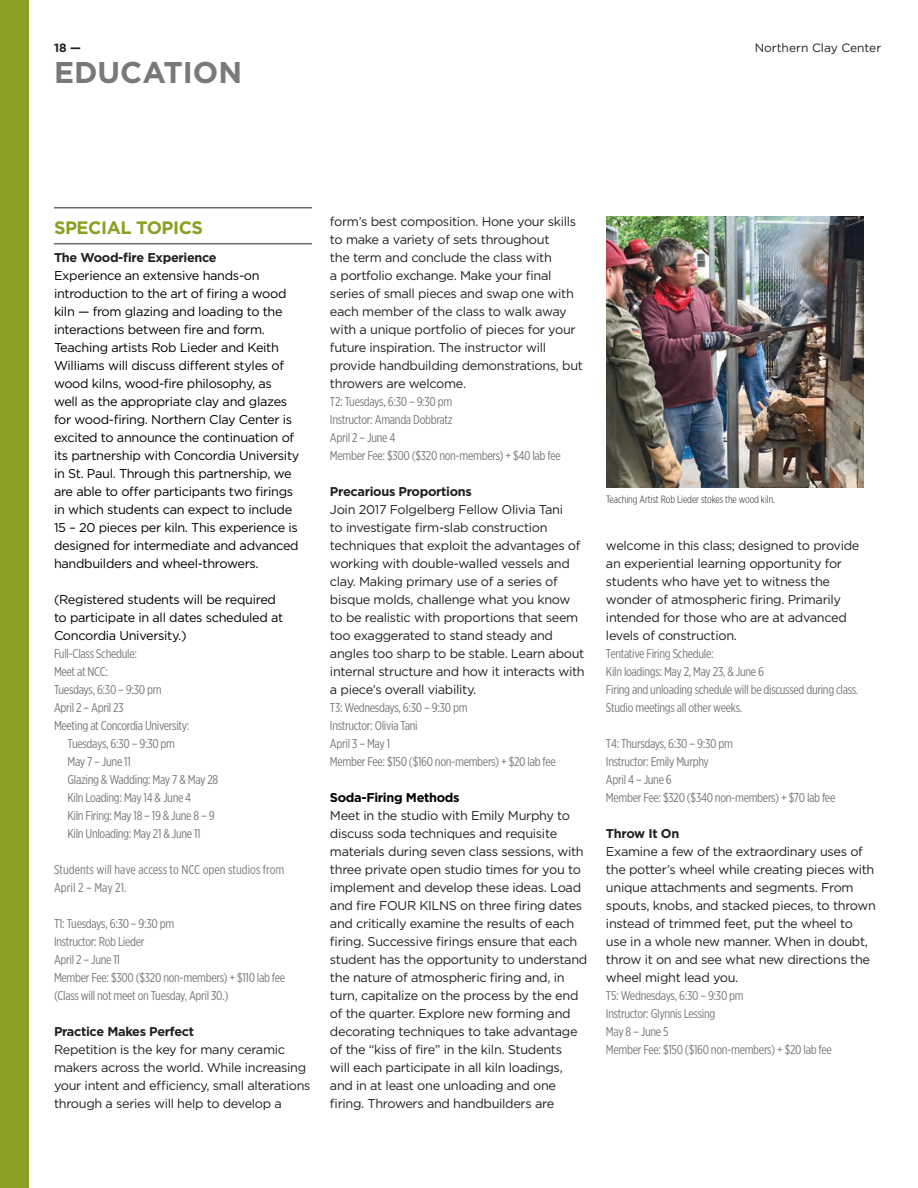
<style>
.page{position:relative;width:918px;height:1188px;background:#fff}
.page>*{position:absolute;margin:0;border:0;box-sizing:border-box;transform-origin:0 0}
.t1{font:700 30px "Gotham";color:#7a797a}
.t2{font:700 18px "Gotham";letter-spacing:-.025em;color:#8aa022}
.Class_Title{font:12.75px/18px "Gotham";letter-spacing:-.025em;color:#231f20}
.Class_Title-2{font:12.75px "Gotham X Narrow";letter-spacing:-.025em;color:#7a797a}
.Class_Title-3{font:12.75px/18px "Gotham";letter-spacing:-.025em;color:#000}
.Class_Title-4{font:700 12.75px "Gotham";letter-spacing:-.025em;color:#231f20}
.Class_Title-5{font:12.75px/18px "Gotham X Narrow";color:#7a797a}
.t3{font:700 12.75px "Gotham";letter-spacing:-.025em;color:#000}
.t4{font:12px "Gotham";color:#231f20}
.t5{font:700 12px "Gotham";color:#231f20}
.photo_caption{font:300 10.5px "Gotham X Narrow";letter-spacing:-.01em;color:#231f20}
</style>
<div class="page">
<hr style="left:54px;top:207px;width:258px;height:1px;background:#231f20">
<hr style="left:54px;top:243px;width:258px;height:1px;background:#231f20">
<img style="left:606px;top:216px;width:258px;height:271px">
<div style="left:0;top:0;width:29px;height:1188px;background:#8aa022"></div>
<p class="t5" style="left:54px;top:41px;width:28px">18 —</p>
<p class="t4" style="left:755px;top:41px;width:128px">Northern Clay Center</p>
<p class="t1" style="left:54px;top:55px;width:190px">EDUCATION</p>
<p class="t2" style="left:54px;top:217px;width:151px">SPECIAL TOPICS</p>
<p class="Class_Title-4" style="left:54px;top:250px;width:164px">The Wood-fire Experience</p>
<p class="Class_Title-3" style="left:54px;top:267px;width:247px">Experience an extensive hands-on introduction to the art of firing a wood kiln — from glazing and loading to the interactions between fire and form.<br>Teaching artists Rob Lieder and Keith Williams will discuss different styles of wood kilns, wood-fire philosophy, as<br>well as the appropriate clay and glazes for wood-firing. Northern Clay Center is excited to announce the continuation of its partnership with Concordia University in St. Paul. Through this partnership, we are able to offer participants two firings in which students can expect to include 15 – 20 pieces per kiln. This experience is designed for intermediate and advanced handbuilders and wheel-throwers.</p>
<p class="Class_Title-3" style="left:54px;top:591px;width:231px">(Registered students will be required to participate in all dates scheduled at<br>Concordia University.)</p>
<p class="Class_Title-2" style="left:54px;top:646px;width:85px">Full-Class Schedule:</p>
<p class="Class_Title-2" style="left:54px;top:664px;width:56px">Meet at NCC:</p>
<p class="Class_Title-2" style="left:54px;top:682px;width:109px">Tuesdays, 6:30 – 9:30 pm</p>
<p class="Class_Title-2" style="left:54px;top:700px;width:71px">April 2 – April 23</p>
<p class="Class_Title-2" style="left:54px;top:718px;width:137px">Meeting at Concordia University:</p>
<p class="Class_Title-2" style="left:68px;top:736px;width:109px">Tuesdays, 6:30 – 9:30 pm</p>
<p class="Class_Title-2" style="left:68px;top:754px;width:65px">May 7 – June 11</p>
<p class="Class_Title-2" style="left:68px;top:772px;width:152px">Glazing &amp; Wadding: May 7 &amp; May 28</p>
<p class="Class_Title-2" style="left:68px;top:790px;width:125px">Kiln Loading: May 14 &amp; June 4</p>
<p class="Class_Title-2" style="left:68px;top:808px;width:149px">Kiln Firing: May 18 – 19 &amp; June 8 – 9</p>
<p class="Class_Title-2" style="left:68px;top:826px;width:135px">Kiln Unloading: May 21 &amp; June 11</p>
<p class="Class_Title-5" style="left:54px;top:861px;width:232px">Students will have access to NCC open studios from<br>April 2 – May 21.</p>
<p class="Class_Title-2" style="left:54px;top:916px;width:122px">T1: Tuesdays, 6:30 – 9:30 pm</p>
<p class="Class_Title-2" style="left:54px;top:934px;width:92px">Instructor: Rob Lieder</p>
<p class="Class_Title-2" style="left:54px;top:952px;width:67px">April 2 – June 11</p>
<p class="Class_Title-2" style="left:54px;top:970px;width:233px">Member Fee: $300 ($320 non-members) + $110 lab fee</p>
<p class="Class_Title-2" style="left:54px;top:988px;width:176px">(Class will not meet on Tuesday, April 30.)</p>
<p class="Class_Title-4" style="left:54px;top:1024px;width:142px">Practice Makes Perfect</p>
<p class="Class_Title" style="left:54px;top:1041px;width:258px">Repetition is the key for many ceramic makers across the world. While increasing your intent and efficiency, small alterations through a series will help to develop a</p>
<p class="Class_Title" style="left:330px;top:213px;width:255px">form’s best composition. Hone your skills to make a variety of sets throughout<br>the term and conclude the class with<br>a portfolio exchange. Make your final series of small pieces and swap one with each member of the class to walk away with a unique portfolio of pieces for your future inspiration. The instructor will provide handbuilding demonstrations, but throwers are welcome.</p>
<p class="Class_Title-2" style="left:330px;top:394px;width:124px">T2: Tuesdays, 6:30 – 9:30 pm</p>
<p class="Class_Title-2" style="left:330px;top:412px;width:124px">Instructor: Amanda Dobbratz</p>
<p class="Class_Title-2" style="left:330px;top:430px;width:67px">April 2 – June 4</p>
<p class="Class_Title-2" style="left:330px;top:448px;width:232px">Member Fee: $300 ($320 non-members) + $40 lab fee</p>
<p class="Class_Title-4" style="left:330px;top:484px;width:143px">Precarious Proportions</p>
<p class="Class_Title" style="left:330px;top:501px;width:256px">Join 2017 Folgelberg Fellow Olivia Tani<br>to investigate firm-slab construction techniques that exploit the advantages of working with double-walled vessels and clay. Making primary use of a series of bisque molds, challenge what you know to be realistic with proportions that seem too exaggerated to stand steady and angles too sharp to be stable. Learn about internal structure and how it interacts with a piece’s overall viability.</p>
<p class="Class_Title-2" style="left:330px;top:700px;width:139px">T3: Wednesdays, 6:30 – 9:30 pm</p>
<p class="Class_Title-2" style="left:330px;top:718px;width:89px">Instructor: Olivia Tani</p>
<p class="Class_Title-2" style="left:330px;top:736px;width:62px">April 3 – May 1</p>
<p class="Class_Title-2" style="left:330px;top:754px;width:227px">Member Fee: $150 ($160 non-members) + $20 lab fee</p>
<p class="t3" style="left:330px;top:790px;width:131px">Soda-Firing Methods</p>
<p class="Class_Title" style="left:330px;top:807px;width:259px">Meet in the studio with Emily Murphy to discuss soda techniques and requisite materials during seven class sessions, with three private open studio times for you to implement and develop these ideas. Load and fire FOUR KILNS on three firing dates and critically examine the results of each firing. Successive firings ensure that each student has the opportunity to understand the nature of atmospheric firing and, in turn, capitalize on the process by the end of the quarter. Explore new forming and decorating techniques to take advantage of the “kiss of fire” in the kiln. Students<br>will each participate in all kiln loadings, and in at least one unloading and one firing. Throwers and handbuilders are</p>
<p class="photo_caption" style="left:606px;top:493px;width:171px">Teaching Artist Rob Lieder stokes the wood kiln.</p>
<p class="Class_Title" style="left:606px;top:537px;width:255px">welcome in this class; designed to provide an experiential learning opportunity for students who have yet to witness the wonder of atmospheric firing. Primarily intended for those who are at advanced levels of construction.</p>
<p class="Class_Title-2" style="left:606px;top:646px;width:109px">Tentative Firing Schedule:</p>
<p class="Class_Title-2" style="left:606px;top:664px;width:160px">Kiln loadings: May 2, May 23, &amp; June 6</p>
<p class="Class_Title-2" style="left:606px;top:682px;width:254px">Firing and unloading schedule will be discussed during class.</p>
<p class="Class_Title-2" style="left:606px;top:700px;width:138px">Studio meetings all other weeks.</p>
<p class="Class_Title-2" style="left:606px;top:736px;width:128px">T4: Thursdays, 6:30 – 9:30 pm</p>
<p class="Class_Title-2" style="left:606px;top:754px;width:105px">Instructor: Emily Murphy</p>
<p class="Class_Title-2" style="left:606px;top:772px;width:67px">April 4 – June 6</p>
<p class="Class_Title-2" style="left:606px;top:790px;width:231px">Member Fee: $320 ($340 non-members) + $70 lab fee</p>
<p class="Class_Title-4" style="left:606px;top:826px;width:75px">Throw It On</p>
<p class="Class_Title" style="left:606px;top:843px;width:272px">Examine a few of the extraordinary uses of the potter’s wheel while creating pieces with unique attachments and segments. From spouts, knobs, and stacked pieces, to thrown instead of trimmed feet, put the wheel to use in a whole new manner. When in doubt, throw it on and see what new directions the wheel might lead you.</p>
<p class="Class_Title-2" style="left:606px;top:988px;width:139px">T5: Wednesdays, 6:30 – 9:30 pm</p>
<p class="Class_Title-2" style="left:606px;top:1006px;width:111px">Instructor: Glynnis Lessing</p>
<p class="Class_Title-2" style="left:606px;top:1024px;width:64px">May 8 – June 5</p>
<p class="Class_Title-2" style="left:606px;top:1042px;width:227px">Member Fee: $150 ($160 non-members) + $20 lab fee</p>
</div>
